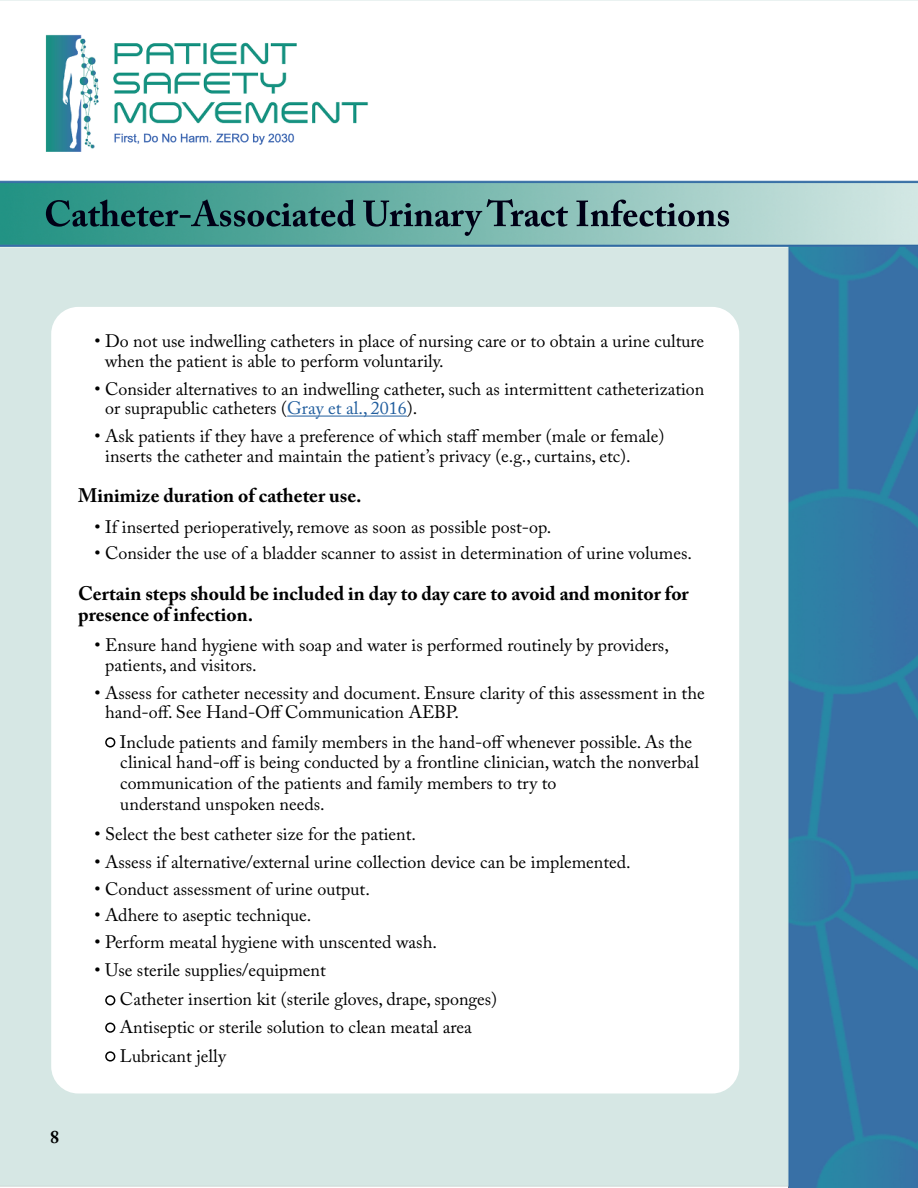
<style>
.page{position:relative;width:918px;height:1188px;background:#fff}
.page>*{position:absolute;margin:0;border:0;box-sizing:border-box;transform-origin:0 0}
.t1{font:700 19.5px/21px "Adobe Caslon Pro";color:#000}
.t2{font:18px/19.5px "Adobe Caslon Pro";color:#000}
.t3{font:700 18px "Adobe Caslon Pro";color:#000}
.s1{color:#215e9e}
</style>
<div class="page">
<img style="left:1px;top:0;width:917px;height:1188px">
<div style="left:51px;top:307px;width:688px;height:787px;background:#fff;border-radius:27px"></div>
<hr style="left:287px;top:416px;width:120px;height:1px;background:#215e9e">
<div style="left:105px;top:737px;width:10px;height:11px;border:2px solid #000;border-radius:50%"></div>
<div style="left:105px;top:995px;width:10px;height:10px;border:2px solid #000;border-radius:50%"></div>
<div style="left:105px;top:1023px;width:10px;height:10px;border:2px solid #000;border-radius:50%"></div>
<div style="left:105px;top:1051px;width:10px;height:11px;border:2px solid #000;border-radius:50%"></div>
<p class="t2" style="left:105px;top:331px;width:601px;text-indent:-11px">• Do not use indwelling catheters in place of nursing care or to obtain a urine culture when the patient is able to perform voluntarily.</p>
<p class="t2" style="left:105px;top:379px;width:601px;text-indent:-11px">• Consider alternatives to an indwelling catheter, such as intermittent catheterization or suprapublic catheters (<span class="s1">Gray et al., 2016</span>).</p>
<p class="t2" style="left:105px;top:426px;width:561px;text-indent:-11px">• Ask patients if they have a preference of which staff member (male or female) inserts the catheter and maintain the patient’s privacy (e.g., curtains, etc).</p>
<p class="t1" style="left:78px;top:485px;width:285px">Minimize duration of catheter use.</p>
<p class="t2" style="left:94px;top:517px;width:458px">• If inserted perioperatively, remove as soon as possible post-op.</p>
<p class="t2" style="left:94px;top:543px;width:599px">• Consider the use of a bladder scanner to assist in determination of urine volumes.</p>
<p class="t1" style="left:78px;top:583px;width:612px">Certain steps should be included in day to day care to avoid and monitor for presence of infection.</p>
<p class="t2" style="left:105px;top:635px;width:565px;text-indent:-11px">• Ensure hand hygiene with soap and water is performed routinely by providers, patients, and visitors.</p>
<p class="t2" style="left:105px;top:683px;width:601px;text-indent:-11px">• Assess for catheter necessity and document. Ensure clarity of this assessment in the hand-off. See Hand-Off Communication AEBP.</p>
<p class="t2" style="left:120px;top:731px;width:580px;line-height:20.7px">Include patients and family members in the hand-off whenever possible. As the clinical hand-off is being conducted by a frontline clinician, watch the nonverbal communication of the patients and family members to try to<br>understand unspoken needs.</p>
<p class="t2" style="left:94px;top:824px;width:323px">• Select the best catheter size for the patient.</p>
<p class="t2" style="left:94px;top:852px;width:538px">• Assess if alternative/external urine collection device can be implemented.</p>
<p class="t2" style="left:94px;top:879px;width:277px">• Conduct assessment of urine output.</p>
<p class="t2" style="left:94px;top:905px;width:218px">• Adhere to aseptic technique.</p>
<p class="t2" style="left:94px;top:932px;width:344px">• Perform meatal hygiene with unscented wash.</p>
<p class="t2" style="left:120px;top:955px;width:379px;line-height:29.4px;text-indent:-26px">• Use sterile supplies/equipment<br>Catheter insertion kit (sterile gloves, drape, sponges)</p>
<p class="t2" style="left:120px;top:1012px;width:353px;line-height:28.8px">Antiseptic or sterile solution to clean meatal area<br>Lubricant jelly</p>
<p class="t3" style="left:50px;top:1127px;width:10px">8</p>
</div>
